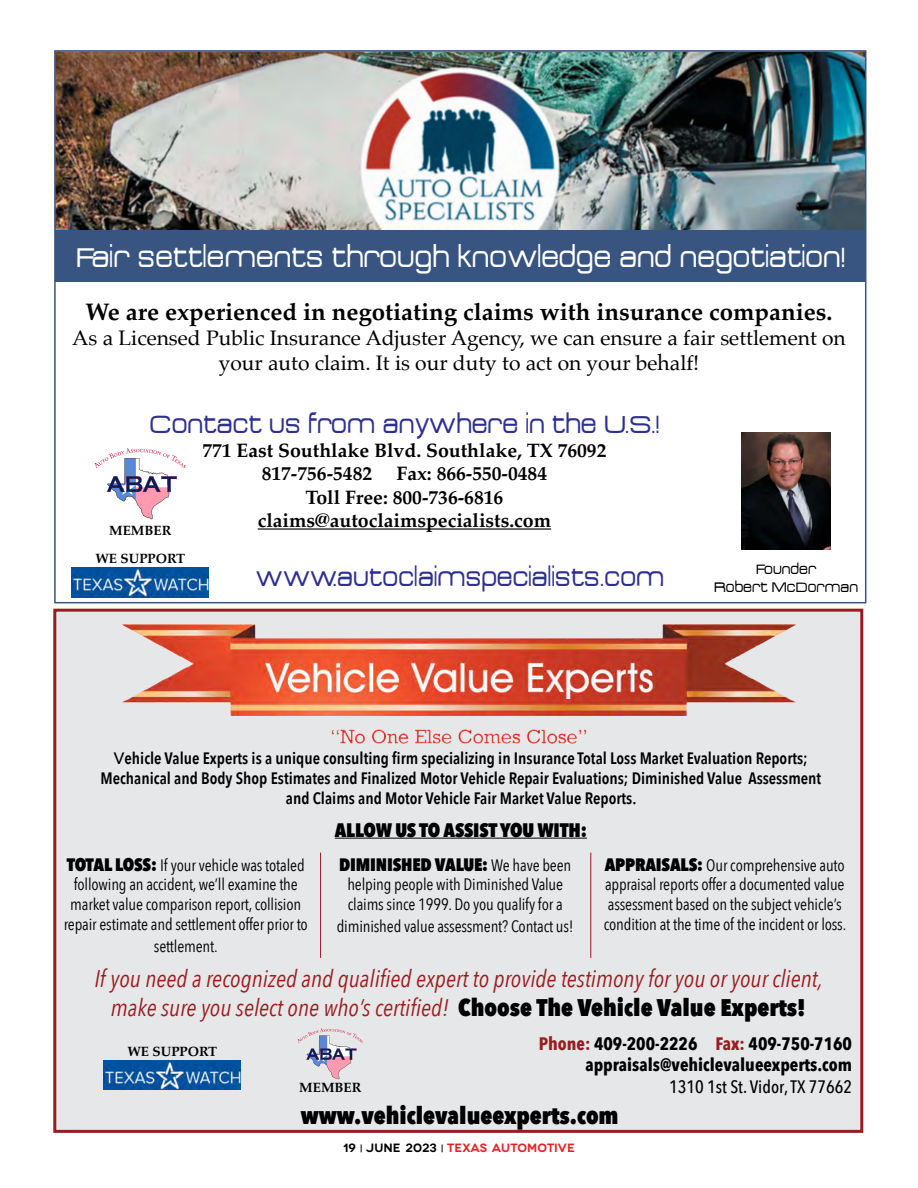
<style>
.page{position:relative;width:918px;height:1188px;background:#fff}
.page>*{position:absolute;margin:0;border:0;box-sizing:border-box;transform-origin:0 0}
.t1{font:30px "Acens";letter-spacing:.025em;color:#fff}
.t2{font:27px "Acens";letter-spacing:.025em;color:#2e3092}
.t3{font:italic 24px/28.8px "Avenir Next Condensed";color:#9b1c1f;text-align:center}
.t4{font:700 24px "Palatino";color:#000}
.t5{font:800 24px "Avenir Next Condensed";color:#000}
.t6{font:21px/25.2px "Palatino";color:#000;text-align:center}
.t7{font:700 19.5px/23.4px "Palatino";color:#000}
.t8{font:800 19.5px "Avenir Next Condensed";letter-spacing:-.01em;color:#000}
.t9{font:700 18px/21.6px "Avenir Next Condensed";color:#000;text-align:right}
.t10{font:800 18px "Avenir Next Condensed";letter-spacing:-.01em;color:#000}
.t11{font:16.5px/19.8px "Avenir Next Condensed";letter-spacing:-.01em;color:#000}
.t12{font:600 16.5px/19.8px "Avenir Next Condensed";color:#000;text-align:center}
.t13{font:15px/18px "Acens";letter-spacing:.025em;color:#000;text-align:center}
.t14{font:700 13.5px "Palatino";color:#000}
.t15{font:600 12px "Novecentowide";color:#ed1d24}
.s1{font-family:"Avenir Next";font-weight:500}
.s2{font-weight:800;font-size:18px}
.s3{font-weight:800;font-style:normal;color:#000}
.s4{font-weight:400;font-size:16.5px}
.s5{color:#9b1c1f}
.s6{font-weight:500}
.s7{color:#000}
</style>
<div class="page">
<div style="left:55px;top:610px;width:807px;height:521px;background:#e6e7e8"></div>
<div style="left:53px;top:609px;width:810px;height:524px;border:3px solid #9b1c1f"></div>
<img style="left:57px;top:53px;width:806px;height:178px">
<div style="left:55px;top:231px;width:811px;height:51px;background:#385480"></div>
<hr style="left:335px;top:838px;width:252px;height:1px;background:#000">
<img style="left:122px;top:625px;width:674px;height:119px">
<hr style="left:258px;top:528px;width:293px;height:2px;background:#000">
<img style="left:72px;top:568px;width:137px;height:29px">
<svg style="left:95px;top:448px;width:91px;height:71px"></svg>
<img style="left:742px;top:432px;width:88px;height:118px">
<img style="left:104px;top:1061px;width:137px;height:29px">
<svg style="left:298px;top:1028px;width:65px;height:51px"></svg>
<hr style="left:320px;top:853px;width:1px;height:105px;background:#9b1c1f">
<hr style="left:591px;top:853px;width:1px;height:105px;background:#9b1c1f">
<p class="t1" style="left:76px;top:242px;width:770px">Fair settlements through knowledge and negotiation!</p>
<p class="t4" style="left:86px;top:291px;width:748px">We are experienced in negotiating claims with insurance companies.</p>
<p class="t6" style="left:72px;top:325px;width:775px">As a Licensed Public Insurance Adjuster Agency, we can ensure a fair settlement on your auto claim. It is our duty to act on your behalf!</p>
<p class="t2" style="left:150px;top:411px;width:511px">Contact us from anywhere in the U.S.!</p>
<p class="t7" style="left:262px;top:438px;width:346px;text-indent:-59px">771 East Southlake Blvd. Southlake, TX 76092<br>817-756-5482</p>
<p class="t7" style="left:397px;top:461px;width:152px">Fax: 866-550-0484</p>
<p class="t7" style="left:306px;top:485px;width:199px">Toll Free: 800-736-6816</p>
<p class="t7" style="left:258px;top:508px;width:295px">claims@autoclaimspecialists.com</p>
<p class="t14" style="left:109px;top:519px;width:64px">MEMBER</p>
<p class="t14" style="left:95px;top:547px;width:91px">WE SUPPORT</p>
<p class="t2" style="left:256px;top:564px;width:409px">www.autoclaimspecialists.com</p>
<p class="t13" style="left:714px;top:561px;width:145px">Founder<br>Robert McDorman</p>
<p class="t12" style="left:101px;top:748px;width:722px"><span class="s1">V</span>ehicle Value Experts is a unique consulting firm specializing in Insurance Total Loss Market Evaluation Reports;<br>Mechanical and Body Shop Estimates and Finalized Motor Vehicle Repair Evaluations; Diminished Value Assessment and Claims and Motor Vehicle Fair Market Value Reports.</p>
<p class="t8" style="left:335px;top:818px;width:254px">ALLOW US TO ASSIST YOU WITH:</p>
<p class="t11" style="left:64px;top:854px;width:246px;text-align:center"><span class="s2">TOTAL LOSS:</span> If your vehicle was totaled following an accident, we’ll examine the market value comparison report, collision repair estimate and settlement offer prior to</p>
<p class="t11" style="left:154px;top:935px;width:65px">settlement.</p>
<p class="t11" style="left:604px;top:854px;width:244px"><span class="s2">APPRAISALS:</span> Our comprehensive auto appraisal reports offer a documented value assessment based on the subject vehicle’s condition at the time of the incident or loss.</p>
<p class="t3" style="left:94px;top:964px;width:730px">If you need a recognized and qualified expert to provide testimony for you or your client, make sure you select one who’s certified! <span class="s3">Choose The Vehicle Value Experts!</span></p>
<p class="t10" style="left:339px;top:853px;width:234px">DIMINISHED VALUE: <span class="s4">We have been</span></p>
<p class="t11" style="left:347px;top:874px;width:217px">helping people with Diminished Value claims since 1999. Do you qualify for a</p>
<p class="t11" style="left:337px;top:915px;width:239px">diminished value assessment? Contact us!</p>
<p class="t14" style="left:127px;top:1040px;width:91px">WE SUPPORT</p>
<p class="t14" style="left:299px;top:1076px;width:64px">MEMBER</p>
<p class="t9" style="left:539px;top:1033px;width:315px"><span class="s5">Phone:</span> 409-200-2226 <span class="s5">Fax:</span> 409-750-7160 appraisals@vehiclevalueexperts.com<br><span class="s6">1310 1st St. Vidor, TX 77662</span></p>
<p class="t5" style="left:301px;top:1100px;width:319px">www.vehiclevalueexperts.com</p>
<p class="t15" style="left:343px;top:1141px;width:233px"><span class="s7">19 JUNE 2023</span> TEXAS AUTOMOTIVE</p>
</div>
